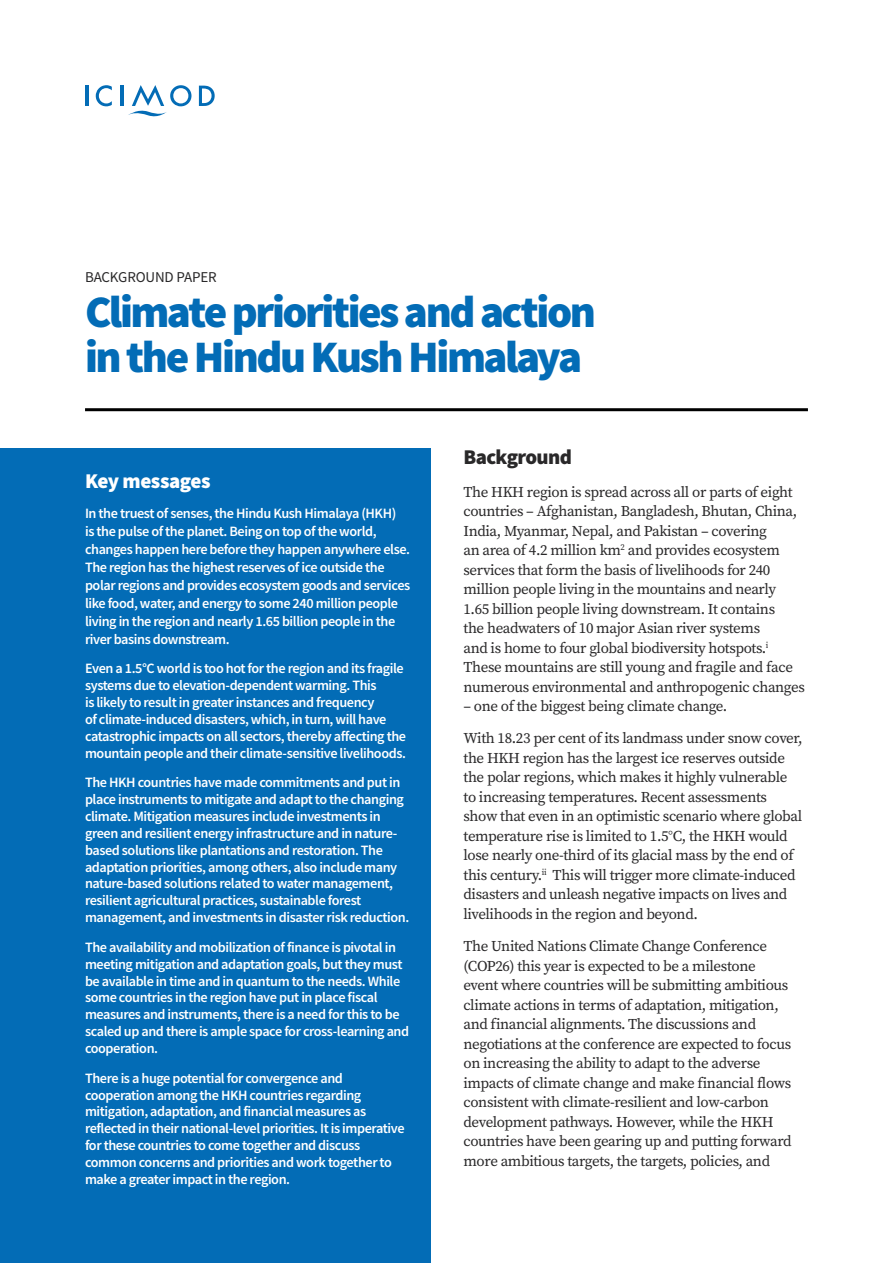
<style>
.page{position:relative;width:893px;height:1263px;background:#fff}
.page>*{position:absolute;margin:0;border:0;box-sizing:border-box;transform-origin:0 0}
.t1{font:900 45px/45px "Source Sans Pro";letter-spacing:-.055em;color:#036cb6}
.t2{font:900 21px "Source Sans Pro";letter-spacing:-.02em;color:#fff}
.t3{font:900 21px "Source Sans Pro";letter-spacing:-.03em;color:#292829}
.t4{font:15px/19.5px "Source Serif Pro";letter-spacing:-.025em;color:#292829}
.t5{font:15px "Source Sans Pro";letter-spacing:-.01em;color:#292829}
.t6{font:600 14.25px/16.8px "Source Sans Pro";letter-spacing:-.03em;color:#fff}
</style>
<div class="page">
<div style="left:0;top:449px;width:431px;height:814px;background:#036cb6"></div>
<hr style="left:85px;top:86px;width:3px;height:20px;background:#036cb6">
<svg style="left:96px;top:85px;width:16px;height:21px"></svg>
<hr style="left:121px;top:86px;width:3px;height:20px;background:#036cb6">
<svg style="left:199px;top:86px;width:16px;height:20px"></svg>
<svg style="left:128px;top:85px;width:63px;height:32px"></svg>
<hr style="left:85px;top:408px;width:723px;height:3px;background:#000">
<p class="t5" style="left:85px;top:268px;width:133px">BACKGROUND PAPER</p>
<h1 class="t1" style="left:85px;top:289px;width:512px">Climate priorities and action in the Hindu Kush Himalaya</h1>
<h2 class="t2" style="left:85px;top:466px;width:127px">Key messages</h2>
<p class="t6" style="left:85px;top:504px;width:327px;line-height:18px">In the truest of senses, the Hindu Kush Himalaya (HKH)<br>is the pulse of the planet. Being on top of the world, changes happen here before they happen anywhere else.<br>The region has the highest reserves of ice outside the polar regions and provides ecosystem goods and services like food, water, and energy to some 240 million people living in the region and nearly 1.65 billion people in the river basins downstream.</p>
<p class="t6" style="left:85px;top:660px;width:323px">Even a 1.5°C world is too hot for the region and its fragile systems due to elevation-dependent warming. This<br>is likely to result in greater instances and frequency<br>of climate-induced disasters, which, in turn, will have catastrophic impacts on all sectors, thereby affecting the mountain people and their climate-sensitive livelihoods.</p>
<p class="t6" style="left:85px;top:774px;width:326px">The HKH countries have made commitments and put in place instruments to mitigate and adapt to the changing climate. Mitigation measures include investments in green and resilient energy infrastructure and in nature&shy;based solutions like plantations and restoration. The adaptation priorities, among others, also include many nature-based solutions related to water management, resilient agricultural practices, sustainable forest management, and investments in disaster risk reduction.</p>
<p class="t6" style="left:85px;top:938px;width:326px">The availability and mobilization of finance is pivotal in meeting mitigation and adaptation goals, but they must be available in time and in quantum to the needs. While some countries in the region have put in place fiscal measures and instruments, there is a need for this to be scaled up and there is ample space for cross-learning and cooperation.</p>
<p class="t6" style="left:85px;top:1069px;width:321px">There is a huge potential for convergence and cooperation among the HKH countries regarding mitigation, adaptation, and financial measures as reflected in their national-level priorities. It is imperative for these countries to come together and discuss common concerns and priorities and work together to make a greater impact in the region.</p>
<h2 class="t3" style="left:463px;top:443px;width:110px">Background</h2>
<p class="t4" style="left:463px;top:482px;width:343px">The HKH region is spread across all or parts of eight countries – Afghanistan, Bangladesh, Bhutan, China, India, Myanmar, Nepal, and Pakistan – covering<br>an area of 4.2 million km<sup>2</sup> and provides ecosystem services that form the basis of livelihoods for 240 million people living in the mountains and nearly 1.65 billion people living downstream. It contains<br>the headwaters of 10 major Asian river systems<br>and is home to four global biodiversity hotspots.<sup>i </sup>These mountains are still young and fragile and face numerous environmental and anthropogenic changes</p>
<p class="t4" style="left:463px;top:690px;width:341px;line-height:32.2px">– one of the biggest being climate change.<br>With 18.23 per cent of its landmass under snow cover,</p>
<p class="t4" style="left:463px;top:748px;width:340px">the HKH region has the largest ice reserves outside the polar regions, which makes it highly vulnerable to increasing temperatures. Recent assessments show that even in an optimistic scenario where global temperature rise is limited to 1.5°C, the HKH would lose nearly one-third of its glacial mass by the end of this century.<sup>ii</sup> This will trigger more climate-induced disasters and unleash negative impacts on lives and livelihoods in the region and beyond.</p>
<p class="t4" style="left:463px;top:936px;width:330px">The United Nations Climate Change Conference (COP26) this year is expected to be a milestone event where countries will be submitting ambitious climate actions in terms of adaptation, mitigation, and financial alignments. The discussions and negotiations at the conference are expected to focus on increasing the ability to adapt to the adverse impacts of climate change and make financial flows consistent with climate-resilient and low-carbon development pathways. However, while the HKH countries have been gearing up and putting forward more ambitious targets, the targets, policies, and</p>
</div>
